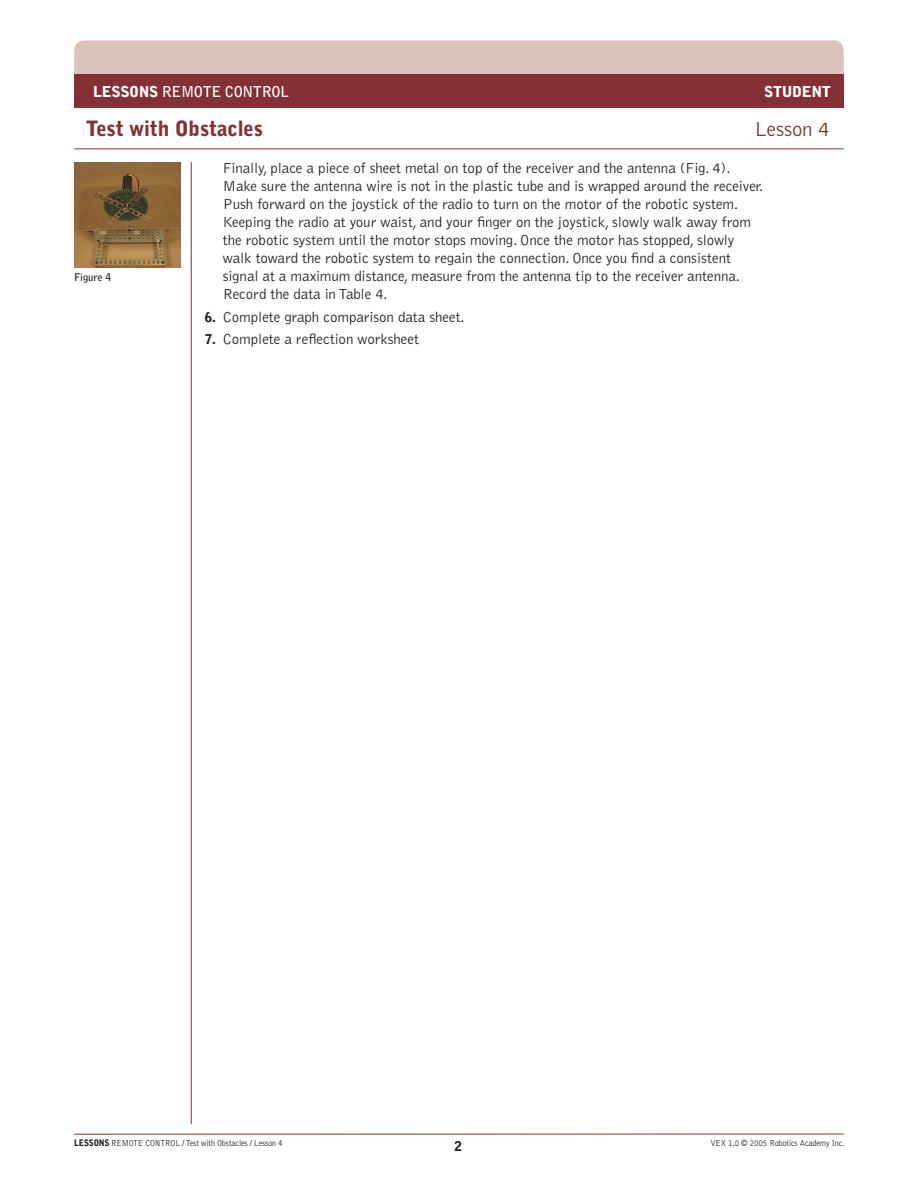
<style>
.page{position:relative;width:918px;height:1188px;background:#fff}
.page>*{position:absolute;margin:0;border:0;box-sizing:border-box;transform-origin:0 0}
.t1{font:900 21px "Bell Gothic";letter-spacing:-.01em;color:#843034}
.t2{font:300 21px "Bell Gothic";letter-spacing:-.01em;color:#843034}
.t3{font:300 15px/18px "Bell Gothic";letter-spacing:-.005em;color:#231f20}
.t4{font:700 15px "Bell Gothic";letter-spacing:-.025em;color:#fff}
.t5{font:900 15px "Bell Gothic";letter-spacing:-.025em;color:#fff}
.t6{font:900 13.5px "Bell Gothic";color:#231f20}
.t7{font:700 10.5px "Bell Gothic";letter-spacing:-.005em;color:#231f20}
.t8{font:300 9px "Bell Gothic";letter-spacing:-.015em;color:#231f20;scale:.9 1}
.s1{font-weight:900}
.s2{font-weight:900;font-size:13.5px}
</style>
<div class="page">
<hr style="left:74px;top:148px;width:770px;height:1px;background:#843034">
<hr style="left:74px;top:1134px;width:770px;height:1px;background:#843034">
<hr style="left:191px;top:162px;width:1px;height:962px;background:#843034">
<div style="left:74px;top:40px;width:770px;height:34px;background:#dbc3bd"></div>
<div style="left:74px;top:74px;width:770px;height:34px;background:#843034"></div>
<img style="left:74px;top:162px;width:106px;height:106px">
<p class="t4" style="left:93px;top:83px;width:198px"><span class="s1">LESSONS</span> REMOTE CONTROL</p>
<p class="t5" style="left:764px;top:83px;width:68px">STUDENT</p>
<h1 class="t1" style="left:86px;top:116px;width:179px">Test with Obstacles</h1>
<h1 class="t2" style="left:754px;top:118px;width:77px">Lesson 4</h1>
<p class="t7" style="left:74px;top:271px;width:39px">Figure 4</p>
<p class="t3" style="left:223px;top:160px;width:542px">Finally, place a piece of sheet metal on top of the receiver and the antenna (Fig. 4).<br>Make sure the antenna wire is not in the plastic tube and is wrapped around the receiver.<br>Push forward on the joystick of the radio to turn on the motor of the robotic system.<br>Keeping the radio at your waist, and your finger on the joystick, slowly walk away from the robotic system until the motor stops moving. Once the motor has stopped, slowly walk toward the robotic system to regain the connection. Once you find a consistent signal at a maximum distance, measure from the antenna tip to the receiver antenna.<br>Record the data in Table 4.</p>
<p class="t3" style="left:205px;top:308px;width:262px"><span class="s2">6.</span> Complete graph comparison data sheet.</p>
<p class="t3" style="left:205px;top:330px;width:216px"><span class="s2">7.</span> Complete a reflection worksheet</p>
<p class="t8" style="left:74px;top:1138px;width:233px"><span class="s1">LESSONS</span> REMOTE CONTROL / Test with Obstacles / Lesson 4</p>
<p class="t6" style="left:455px;top:1138px;width:9px">2</p>
<p class="t8" style="left:710px;top:1138px;width:150px">VEX 1.0 © 2005 Robotics Academy Inc.</p>
</div>
